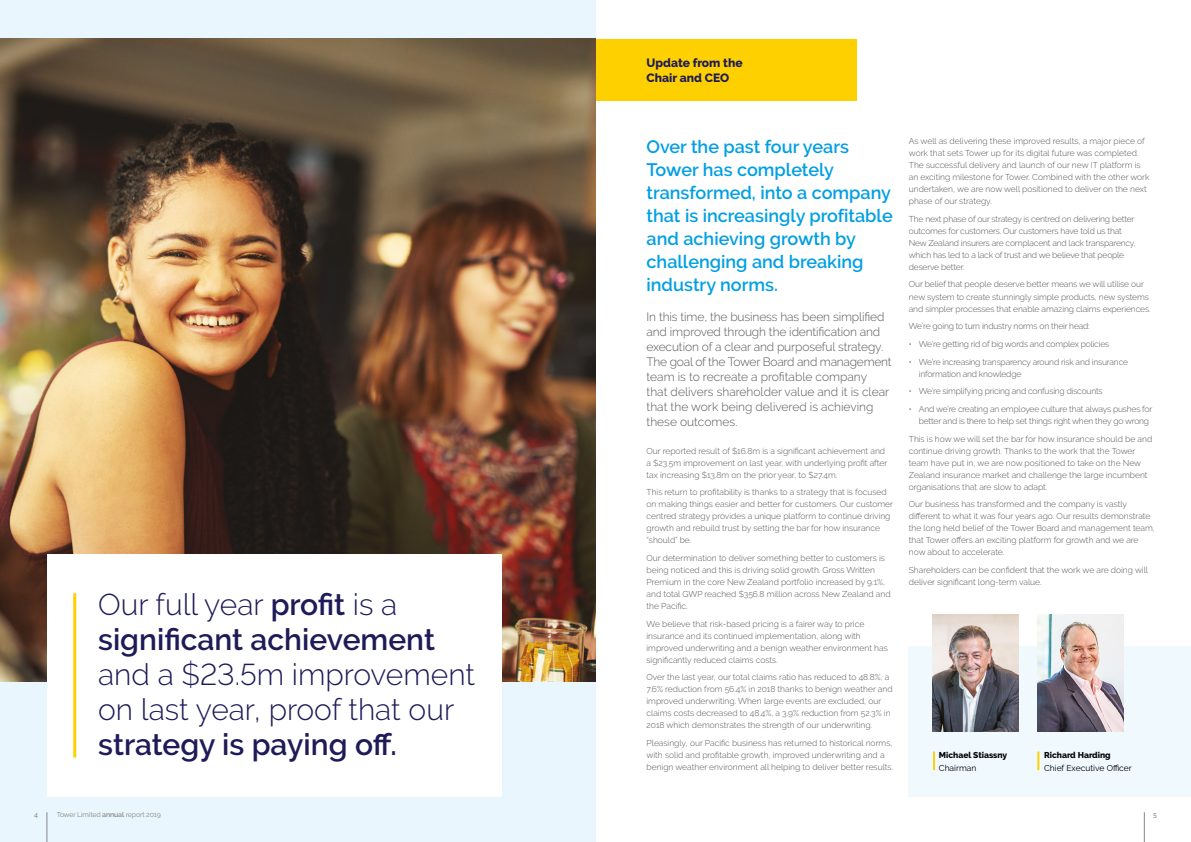
<style>
.page{position:relative;width:1191px;height:842px;background:#fff}
.page>*{position:absolute;margin:0;border:0;box-sizing:border-box;transform-origin:0 0}
.t1{font:600 30px/35px "Raleway";color:#1e1b58}
.t2{font:300 30px/35px "Raleway";color:#1e1b58}
.t3{font:600 18px/23px "Raleway";color:#009fe3}
.t4{font:300 12px/15px "Raleway";letter-spacing:-.01em;color:#575756}
.t5{font:800 12px/15px "Raleway";color:#1e1b58}
.t6{font:300 8.5px/12px "Raleway";color:#575756}
.t7{font:300 8.5px/12px "Raleway";letter-spacing:-.02em;color:#575756}
.t8{font:800 8.5px "Raleway";color:#000}
.t9{font:8.5px "Raleway";color:#000}
.t10{font:7px "Raleway";letter-spacing:-.02em;color:#878787}
.t11{font:500 7px "Raleway";color:#878787}
.s1{font-weight:300}
.s2{font-weight:600}
</style>
<div class="page">
<div style="left:595px;top:39px;width:262px;height:62px;background:#ffd000"></div>
<div style="left:0;top:0;width:595px;height:842px;background:#eaf6fe"></div>
<div style="left:909px;top:647px;width:282px;height:150px;background:#f0f9fe"></div>
<img style="left:0;top:39px;width:595px;height:642px">
<svg style="left:933px;top:751px;width:2px;height:19px"></svg>
<svg style="left:1037px;top:751px;width:2px;height:19px"></svg>
<div style="left:47px;top:554px;width:454px;height:243px;background:#fff"></div>
<hr style="left:73px;top:593px;width:3px;height:164px;background:#ffd000">
<img style="left:1037px;top:615px;width:86px;height:117px">
<img style="left:932px;top:615px;width:86px;height:117px">
<hr style="left:47px;top:812px;width:1px;height:30px;background:#878787">
<hr style="left:1144px;top:812px;width:1px;height:30px;background:#878787">
<h1 class="t1" style="left:98px;top:587px;width:338px"><span class="s1">Our full year</span> profit <span class="s1">is a </span>significant achievement</h1>
<h1 class="t2" style="left:98px;top:657px;width:378px">and a $23.5m improvement on last year, proof that our</h1>
<h1 class="t1" style="left:98px;top:727px;width:300px">strategy is paying off.</h1>
<h3 class="t5" style="left:646px;top:56px;width:98px">Update from the<br>Chair and CEO</h3>
<h2 class="t3" style="left:646px;top:135px;width:248px">Over the past four years<br>Tower has completely transformed, into a company that is increasingly profitable and achieving growth by challenging and breaking industry norms.</h2>
<p class="t4" style="left:646px;top:310px;width:247px">In this time, the business has been simplified and improved through the identification and execution of a clear and purposeful strategy.<br>The goal of the Tower Board and management team is to recreate a profitable company<br>that delivers shareholder value and it is clear that the work being delivered is achieving these outcomes.</p>
<p class="t6" style="left:646px;top:445px;width:242px">Our reported result of $16.8m is a significant achievement and a $23.5m improvement on last year, with underlying profit after tax increasing $13.8m on the prior year, to $27.4m.</p>
<p class="t6" style="left:646px;top:486px;width:248px">This return to profitability is thanks to a strategy that is focused on making things easier and better for customers. Our customer centred strategy provides a unique platform to continue driving growth and rebuild trust by setting the bar for how insurance “should” be.</p>
<p class="t6" style="left:646px;top:552px;width:246px">Our determination to deliver something better to customers is being noticed and this is driving solid growth. Gross Written Premium in the core New Zealand portfolio increased by 9.1%, and total GWP reached $356.8 million across New Zealand and the Pacific.</p>
<p class="t6" style="left:646px;top:618px;width:243px">We believe that risk-based pricing is a fairer way to price insurance and its continued implementation, along with improved underwriting and a benign weather environment has significantly reduced claims costs.</p>
<p class="t6" style="left:646px;top:671px;width:247px">Over the last year, our total claims ratio has reduced to 48.8%, a 7.6% reduction from 56.4% in 2018 thanks to benign weather and improved underwriting. When large events are excluded, our claims costs decreased to 48.4%, a 3.9% reduction from 52.3% in 2018 which demonstrates the strength of our underwriting.</p>
<p class="t6" style="left:646px;top:737px;width:248px">Pleasingly, our Pacific business has returned to historical norms, with solid and profitable growth, improved underwriting and a benign weather environment all helping to deliver better results.</p>
<p class="t6" style="left:909px;top:135px;width:242px">As well as delivering these improved results, a major piece of work that sets Tower up for its digital future was completed.<br>The successful delivery and launch of our new IT platform is an exciting milestone for Tower. Combined with the other work undertaken, we are now well positioned to deliver on the next phase of our strategy.</p>
<p class="t7" style="left:909px;top:213px;width:229px">The next phase of our strategy is centred on delivering better outcomes for customers. Our customers have told us that New Zealand insurers are complacent and lack transparency, which has led to a lack of trust and we believe that people deserve better.</p>
<p class="t6" style="left:909px;top:278px;width:243px">Our belief that people deserve better means we will utilise our new system to create stunningly simple products, new systems and simpler processes that enable amazing claims experiences.</p>
<p class="t7" style="left:909px;top:320px;width:182px">We’re going to turn industry norms on their head:</p>
<p class="t7" style="left:909px;top:338px;width:202px">• We’re getting rid of big words and complex policies</p>
<p class="t7" style="left:919px;top:355px;width:211px;text-indent:-10px">• We’re increasing transparency around risk and insurance information and knowledge</p>
<p class="t7" style="left:909px;top:385px;width:195px">• We’re simplifying pricing and confusing discounts</p>
<p class="t7" style="left:919px;top:403px;width:235px;text-indent:-10px">• And we’re creating an employee culture that always pushes for better and is there to help set things right when they go wrong</p>
<p class="t6" style="left:909px;top:432px;width:245px">This is how we will set the bar for how insurance should be and continue driving growth. Thanks to the work that the Tower team have put in, we are now positioned to take on the New Zealand insurance market and challenge the large incumbent organisations that are slow to adapt.</p>
<p class="t6" style="left:909px;top:498px;width:248px">Our business has transformed and the company is vastly different to what it was four years ago. Our results demonstrate the long held belief of the Tower Board and management team, that Tower offers an exciting platform for growth and we are now about to accelerate.</p>
<p class="t6" style="left:909px;top:564px;width:241px">Shareholders can be confident that the work we are doing will deliver significant long-term value.</p>
<p class="t8" style="left:938px;top:750px;width:70px">Michael Stiassny</p>
<p class="t9" style="left:938px;top:763px;width:39px">Chairman</p>
<p class="t8" style="left:1044px;top:750px;width:68px">Richard Harding</p>
<p class="t9" style="left:1044px;top:763px;width:89px">Chief Executive Officer</p>
<p class="t11" style="left:34px;top:811px;width:5px">4</p>
<p class="t10" style="left:57px;top:811px;width:106px">Tower Limited <span class="s2">annual</span> report 2019</p>
<p class="t11" style="left:1153px;top:811px;width:5px">5</p>
</div>
